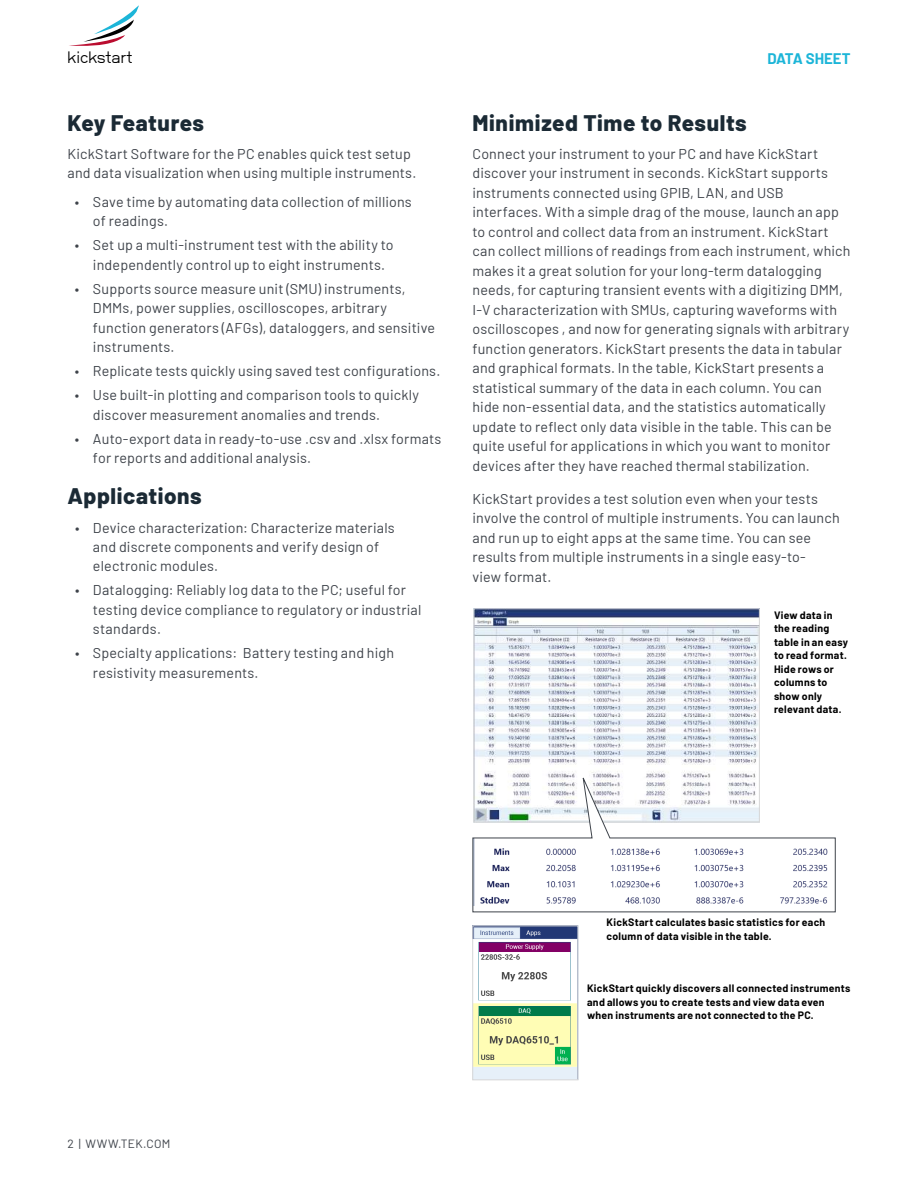
<style>
.page{position:relative;width:918px;height:1188px;background:#fff}
.page>*{position:absolute;margin:0;border:0;box-sizing:border-box;transform-origin:0 0}
.t1{font:800 22.5px "Barlow";letter-spacing:.025em;color:#1b2a35}
.t2{font:16.5px "NB Grotesk";letter-spacing:-.01em;color:#000}
.t3{font:700 15px "Barlow";color:#1cb5d8}
.t4{font:14.25px/19.5px "Barlow";letter-spacing:.015em;color:#3e434a}
.t5{font:12px "Barlow";letter-spacing:.025em;color:#3e434a}
.t6{font:700 10.5px/13.5px "Barlow";letter-spacing:.025em;color:#000}
</style>
<div class="page">
<svg style="left:69px;top:5px;width:70px;height:41px"></svg>
<img style="left:476px;top:610px;width:282px;height:163px">
<svg style="left:472px;top:773px;width:364px;height:140px"></svg>
<img style="left:474px;top:928px;width:102px;height:150px">
<div style="left:472px;top:926px;width:106px;height:154px;border:1px solid #d7d7d7"></div>
<p class="t2" style="left:67px;top:48px;width:67px">kickstart</p>
<p class="t3" style="left:768px;top:47px;width:84px">DATA SHEET</p>
<h1 class="t1" style="left:68px;top:106px;width:138px">Key Features</h1>
<p class="t4" style="left:68px;top:143px;width:350px">KickStart Software for the PC enables quick test setup and data visualization when using multiple instruments.</p>
<p class="t4" style="left:93px;top:191px;width:320px;text-indent:-18px">• Save time by automating data collection of millions of readings.</p>
<p class="t4" style="left:93px;top:235px;width:302px;text-indent:-18px">• Set up a multi-instrument test with the ability to independently control up to eight instruments.</p>
<p class="t4" style="left:93px;top:278px;width:344px;text-indent:-18px">• Supports source measure unit (SMU) instruments, DMMs, power supplies, oscilloscopes, arbitrary function generators (AFGs), dataloggers, and sensitive instruments.</p>
<p class="t4" style="left:75px;top:360px;width:367px">• Replicate tests quickly using saved test configurations.</p>
<p class="t4" style="left:93px;top:384px;width:327px;text-indent:-18px">• Use built-in plotting and comparison tools to quickly discover measurement anomalies and trends.</p>
<p class="t4" style="left:93px;top:428px;width:350px;text-indent:-18px">• Auto-export data in ready-to-use .csv and .xlsx formats for reports and additional analysis.</p>
<h1 class="t1" style="left:68px;top:479px;width:136px">Applications</h1>
<p class="t4" style="left:93px;top:517px;width:303px;text-indent:-18px">• Device characterization: Characterize materials and discrete components and verify design of electronic modules.</p>
<p class="t4" style="left:93px;top:580px;width:330px;text-indent:-18px">• Datalogging: Reliably log data to the PC; useful for testing device compliance to regulatory or industrial standards.</p>
<p class="t4" style="left:93px;top:642px;width:303px;text-indent:-18px">• Specialty applications: Battery testing and high resistivity measurements.</p>
<h1 class="t1" style="left:472px;top:106px;width:276px">Minimized Time to Results</h1>
<p class="t4" style="left:472px;top:143px;width:380px">Connect your instrument to your PC and have KickStart discover your instrument in seconds. KickStart supports instruments connected using GPIB, LAN, and USB interfaces. With a simple drag of the mouse, launch an app to control and collect data from an instrument. KickStart can collect millions of readings from each instrument, which makes it a great solution for your long-term datalogging needs, for capturing transient events with a digitizing DMM, I-V characterization with SMUs, capturing waveforms with oscilloscopes , and now for generating signals with arbitrary function generators. KickStart presents the data in tabular and graphical formats. In the table, KickStart presents a statistical summary of the data in each column. You can hide non-essential data, and the statistics automatically update to reflect only data visible in the table. This can be quite useful for applications in which you want to monitor devices after they have reached thermal stabilization.</p>
<p class="t4" style="left:472px;top:488px;width:369px">KickStart provides a test solution even when your tests involve the control of multiple instruments. You can launch and run up to eight apps at the same time. You can see results from multiple instruments in a single easy-to-<br>view format.</p>
<p class="t6" style="left:774px;top:608px;width:76px">View data in the reading table in an easy to read format.<br>Hide rows or columns to show only relevant data.</p>
<p class="t5" style="left:68px;top:1134px;width:104px">2 | WWW.TEK.COM</p>
<p class="t6" style="left:607px;top:915px;width:220px">KickStart calculates basic statistics for each column of data visible in the table.</p>
<p class="t6" style="left:587px;top:981px;width:265px">KickStart quickly discovers all connected instruments and allows you to create tests and view data even when instruments are not connected to the PC.</p>
</div>
